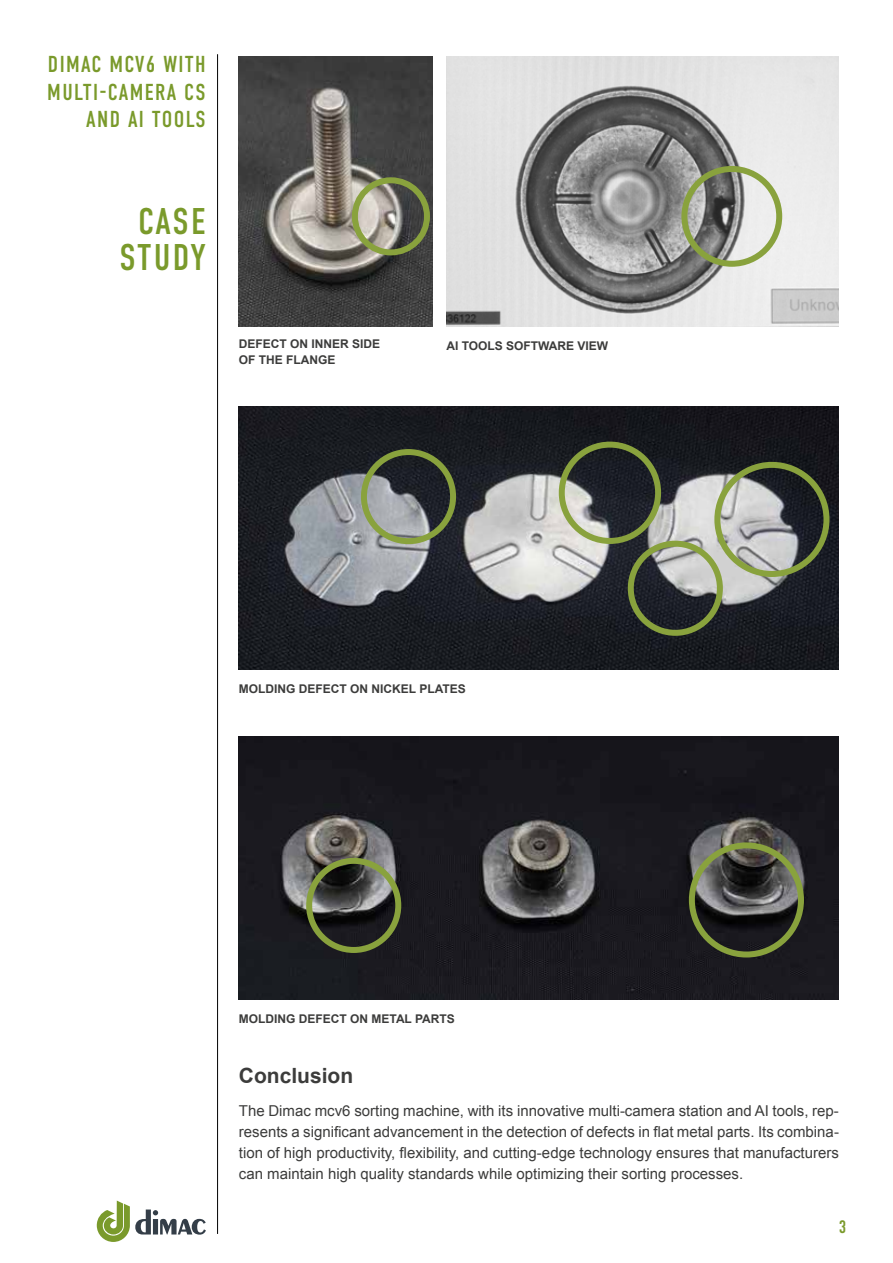
<style>
.page{position:relative;width:893px;height:1263px;background:#fff}
.page>*{position:absolute;margin:0;border:0;box-sizing:border-box;transform-origin:0 0}
.t1{font:37.2px/36.6px "DIN Condensed";letter-spacing:.045em;color:#7a9a2b;text-align:center}
.t2{font:23.1px/27.8px "DIN Condensed";letter-spacing:.06em;color:#7a9a2b;text-align:right}
.t3{font:700 21px "Arial";color:#3c3c3b}
.t4{font:18px "DIN Condensed";color:#7a9a2b}
.t5{font:15px/21px "Arial";color:#3c3c3b;text-align:justify}
.t6{font:700 12px/16.5px "Arial";color:#3c3c3b}
</style>
<div class="page">
<hr style="left:217px;top:54px;width:1px;height:1180px;background:#000">
<svg style="left:97px;top:1200px;width:109px;height:42px"></svg>
<img style="left:239px;top:407px;width:600px;height:263px">
<div style="left:714px;top:462px;width:115px;height:115px;border:6px solid #89a23d;border-radius:50%"></div>
<div style="left:628px;top:541px;width:95px;height:95px;border:6px solid #89a23d;border-radius:50%"></div>
<div style="left:361px;top:449px;width:95px;height:95px;border:6px solid #89a23d;border-radius:50%"></div>
<div style="left:559px;top:442px;width:102px;height:102px;border:6px solid #89a23d;border-radius:50%"></div>
<img style="left:239px;top:56px;width:193px;height:270px">
<img style="left:446px;top:56px;width:393px;height:270px">
<div style="left:352px;top:177px;width:78px;height:78px;border:6px solid #89a23d;border-radius:50%"></div>
<div style="left:681px;top:166px;width:101px;height:101px;border:6px solid #89a23d;border-radius:50%"></div>
<img style="left:239px;top:736px;width:600px;height:263px">
<div style="left:689px;top:842px;width:115px;height:115px;border:6px solid #89a23d;border-radius:50%"></div>
<div style="left:306px;top:858px;width:95px;height:95px;border:6px solid #89a23d;border-radius:50%"></div>
<h2 class="t2" style="left:47px;top:51px;width:160px">DIMAC MCV6 WITH<br>MULTI-CAMERA CS<br>AND AI TOOLS</h2>
<h1 class="t1" style="left:119px;top:203px;width:88px">CASE<br>STUDY</h1>
<p class="t6" style="left:239px;top:336px;width:143px">DEFECT ON INNER SIDE<br>OF THE FLANGE</p>
<p class="t6" style="left:446px;top:338px;width:163px">AI TOOLS SOFTWARE VIEW</p>
<p class="t6" style="left:239px;top:681px;width:228px">MOLDING DEFECT ON NICKEL PLATES</p>
<p class="t6" style="left:239px;top:1011px;width:217px">MOLDING DEFECT ON METAL PARTS</p>
<h3 class="t3" style="left:239px;top:1061px;width:116px">Conclusion</h3>
<p class="t5" style="left:239px;top:1101px;width:602px">The Dimac mcv6 sorting machine, with its innovative multi-camera station and AI tools, rep&shy;resents a significant advancement in the detection of defects in flat metal parts. Its combina&shy;tion of high productivity, flexibility, and cutting-edge technology ensures that manufacturers can maintain high quality standards while optimizing their sorting processes.</p>
<p class="t4" style="left:839px;top:1217px;width:9px">3</p>
</div>
